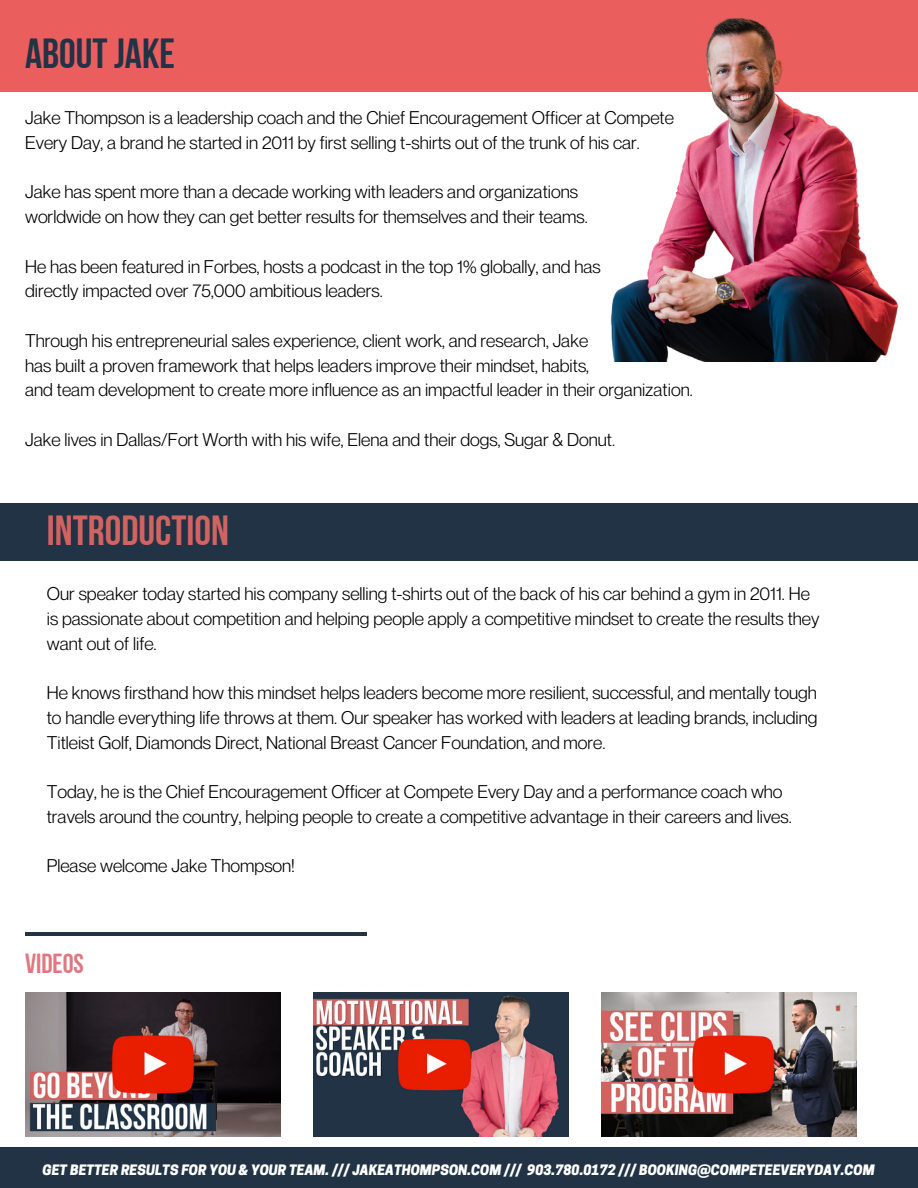
<style>
.page{position:relative;width:918px;height:1188px;background:#fff}
.page>*{position:absolute;margin:0;border:0;box-sizing:border-box;transform-origin:0 0}
.t1{font:42px "Bebas Neue Cyrillic";color:#d16361}
.t2{font:42px "Bebas Neue Cyrillic";color:#213345}
.t3{font:27.45px "Bebas Neue Cyrillic";color:#e17681}
.t4{font:18px/24.8px "Neue Montreal";color:#000}
.t5{font:italic 800 13.5px "Cooper Hewitt";color:#fff}
</style>
<div class="page">
<div style="left:0;top:0;width:918px;height:92px;background:#ea5e5e"></div>
<img style="left:610px;top:18px;width:289px;height:343px">
<hr style="left:25px;top:932px;width:342px;height:4px;background:#213345">
<img style="left:25px;top:992px;width:255px;height:144px">
<img style="left:313px;top:993px;width:255px;height:144px">
<img style="left:601px;top:992px;width:256px;height:144px">
<div style="left:0;top:503px;width:918px;height:58px;background:#213345"></div>
<div style="left:0;top:1148px;width:918px;height:40px;background:#213345"></div>
<p class="t2" style="left:25px;top:37px;width:151px">ABOUTJAKE</p>
<p class="t4" style="left:25px;top:105px;width:650px">Jake Thompson is a leadership coach and the Chief Encouragement Officer at Compete</p>
<p class="t4" style="left:25px;top:130px;width:616px">Every Day, a brand he started in 2011 by first selling t-shirts out of the trunk of his car.</p>
<p class="t4" style="left:25px;top:179px;width:554px">Jake has spent more than a decade working with leaders and organizations</p>
<p class="t4" style="left:25px;top:204px;width:564px">worldwide on how they can get better results for themselves and their teams.</p>
<p class="t4" style="left:25px;top:254px;width:577px">He has been featured in Forbes, hosts a podcast in the top 1% globally, and has</p>
<p class="t4" style="left:25px;top:278px;width:359px">directly impacted over 75,000 ambitious leaders.</p>
<p class="t4" style="left:25px;top:328px;width:565px">Through his entrepreneurial sales experience, client work, and research, Jake</p>
<p class="t4" style="left:25px;top:353px;width:565px">has built a proven framework that helps leaders improve their mindset, habits,</p>
<p class="t4" style="left:25px;top:377px;width:669px">and team development to create more influence as an impactful leader in their organization.</p>
<p class="t4" style="left:25px;top:427px;width:592px">Jake lives in Dallas/Fort Worth with his wife, Elena and their dogs, Sugar &amp; Donut.</p>
<p class="t1" style="left:47px;top:514px;width:184px">INTRODUCTION</p>
<p class="t4" style="left:47px;top:581px;width:774px">Our speaker today started his company selling t-shirts out of the back of his car behind a gym in 2011. He is passionate about competition and helping people apply a competitive mindset to create the results they want out of life.</p>
<p class="t4" style="left:47px;top:680px;width:772px;text-align:justify">He knows firsthand how this mindset helps leaders become more resilient, successful, and mentally tough to handle everything life throws at them. Our speaker has worked with leaders at leading brands, including Titleist Golf, Diamonds Direct, National Breast Cancer Foundation, and more.</p>
<p class="t4" style="left:47px;top:779px;width:746px">Today, he is the Chief Encouragement Officer at Compete Every Day and a performance coach who travels around the country, helping people to create a competitive advantage in their careers and lives.</p>
<p class="t4" style="left:47px;top:853px;width:250px">Please welcome Jake Thompson!</p>
<p class="t3" style="left:25px;top:952px;width:60px">VIDEOS</p>
<p class="t5" style="left:43px;top:1165px;width:834px">GET BETTER RESULTS FOR YOU &amp; YOUR TEAM. /// JAKEATHOMPSON.COM /// 903.780.0172 /// BOOKING@COMPETEEVERYDAY.COM</p>
</div>
